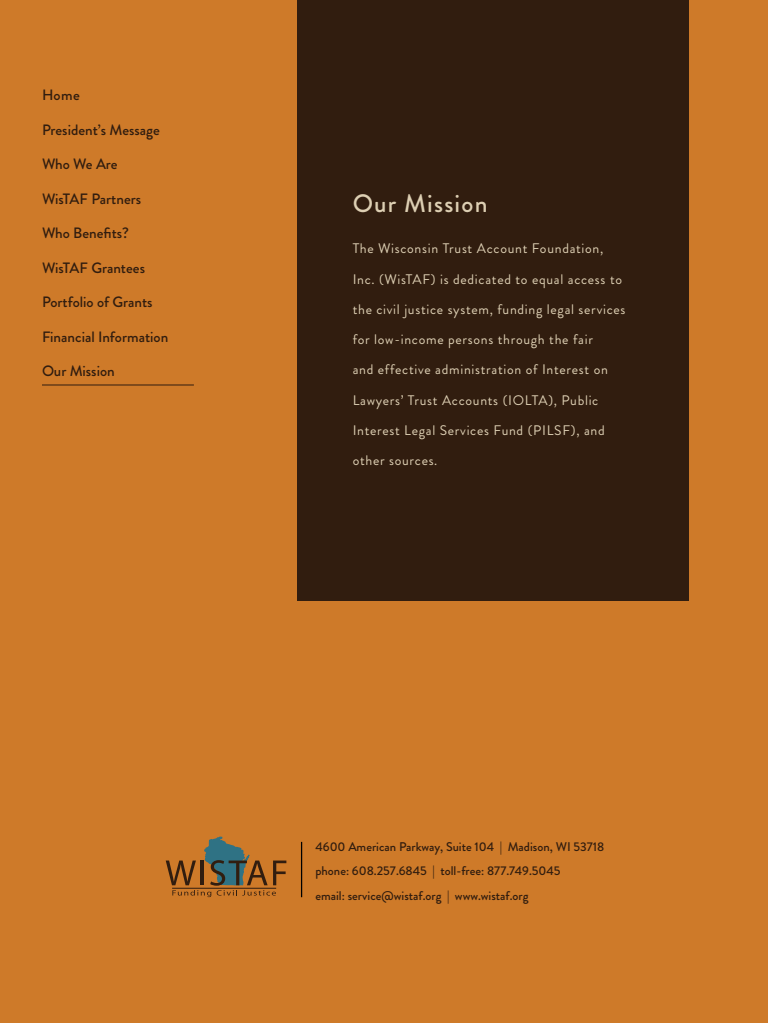
<style>
.page{position:relative;width:768px;height:1024px;background:#fff}
.page>*{position:absolute;margin:0;border:0;box-sizing:border-box;transform-origin:0 0}
.t1{font:500 25.2px "Brandon Grotesque";letter-spacing:.05em;color:#ddcfb3}
.t2{font:500 15px "Brandon Grotesque";color:#311d0f}
.t3{font:13.9px/30.2px "Brandon Grotesque";letter-spacing:.05em;color:#ddcfb3}
.t4{font:500 12.6px/24.6px "Brandon Grotesque";color:#311d0f}
</style>
<div class="page">
<div style="left:0;top:0;width:768px;height:1023px;background:#ce7a29"></div>
<hr style="left:42px;top:384px;width:152px;height:1px;background:#311d0f">
<svg style="left:166px;top:836px;width:120px;height:61px"></svg>
<hr style="left:172px;top:888px;width:104px;height:1px;background:#311d0f">
<hr style="left:301px;top:842px;width:1px;height:55px;background:#000">
<div style="left:297px;top:0;width:392px;height:601px;background:#311d0f"></div>
<p class="t2" style="left:42px;top:85px;width:39px">Home</p>
<p class="t2" style="left:42px;top:119px;width:119px">President’s Message</p>
<p class="t2" style="left:42px;top:154px;width:77px">Who We Are</p>
<p class="t2" style="left:42px;top:188px;width:101px">WisTAF Partners</p>
<p class="t2" style="left:42px;top:223px;width:88px">Who Benefits?</p>
<p class="t2" style="left:42px;top:257px;width:105px">WisTAF Grantees</p>
<p class="t2" style="left:42px;top:292px;width:112px">Portfolio of Grants</p>
<p class="t2" style="left:42px;top:326px;width:128px">Financial Information</p>
<p class="t2" style="left:42px;top:361px;width:74px">Our Mission</p>
<h1 class="t1" style="left:353px;top:186px;width:136px">Our Mission</h1>
<p class="t3" style="left:353px;top:234px;width:274px">The Wisconsin Trust Account Foundation, Inc. (WisTAF) is dedicated to equal access to the civil justice system, funding legal services for low-income persons through the fair<br>and effective administration of Interest on Lawyers’ Trust Accounts (IOLTA), Public Interest Legal Services Fund (PILSF), and other sources.</p>
<p class="t4" style="left:315px;top:834px;width:291px">4600 American Parkway, Suite 104 | Madison, WI 53718 phone: 608.257.6845 | toll-free: 877.749.5045<br>email: service@wistaf.org | www.wistaf.org</p>
</div>
